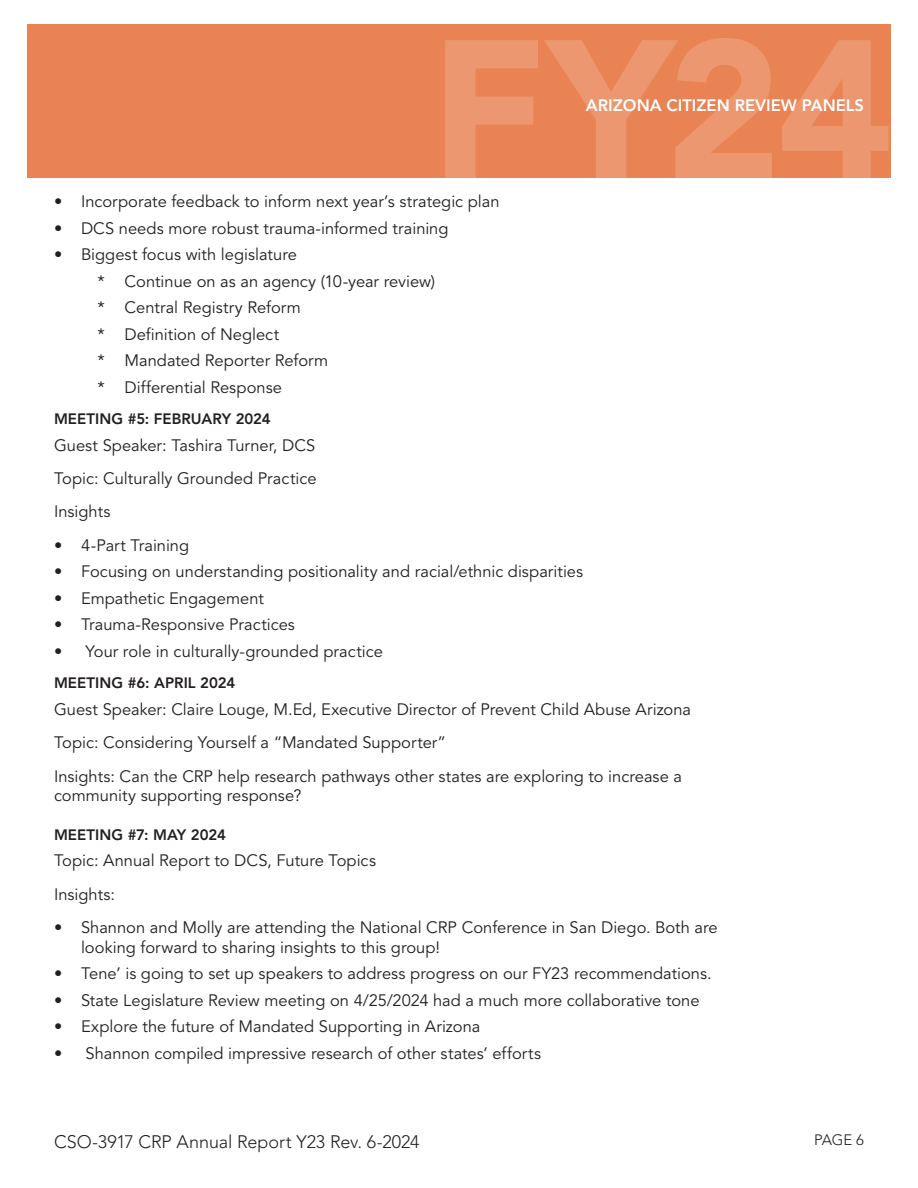
<style>
.page{position:relative;width:918px;height:1188px;background:#fff}
.page>*{position:absolute;margin:0;border:0;box-sizing:border-box;transform-origin:0 0}
.t1{font:900 195.45px "Avenir";color:#fff}
.t2{font:300 18px "Avenir";letter-spacing:-.005em;color:#231f20}
.body_copy{font:16.5px/19.8px "Avenir";color:#231f20}
.t3{font:800 16.5px "Avenir";color:#fff}
.Subhead{font:800 15px "Avenir";letter-spacing:.005em;color:#231f20}
.t4{font:300 15px "Avenir";color:#231f20}
</style>
<div class="page">
<div style="left:27px;top:24px;width:864px;height:154px;background:#e98353"></div>
<h1 class="t1" style="left:430px;top:-8px;width:465px">FY24</h1>
<p class="t3" style="left:586px;top:95px;width:280px">ARIZONA CITIZEN REVIEW PANELS</p>
<p class="body_copy" style="left:54px;top:192px;width:447px">• Incorporate feedback to inform next year’s strategic plan</p>
<p class="body_copy" style="left:54px;top:218px;width:396px">• DCS needs more robust trauma-informed training</p>
<p class="body_copy" style="left:54px;top:245px;width:244px">• Biggest focus with legislature</p>
<p class="body_copy" style="left:98px;top:272px;width:339px">* Continue on as an agency (10-year review)</p>
<p class="body_copy" style="left:98px;top:298px;width:205px">* Central Registry Reform</p>
<p class="body_copy" style="left:98px;top:325px;width:183px">* Definition of Neglect</p>
<p class="body_copy" style="left:98px;top:351px;width:232px">* Mandated Reporter Reform</p>
<p class="body_copy" style="left:98px;top:378px;width:186px">* Differential Response</p>
<p class="Subhead" style="left:54px;top:410px;width:218px">MEETING #5: FEBRUARY 2024</p>
<p class="body_copy" style="left:54px;top:436px;width:263px">Guest Speaker: Tashira Turner, DCS</p>
<p class="body_copy" style="left:54px;top:469px;width:264px">Topic: Culturally Grounded Practice</p>
<p class="body_copy" style="left:54px;top:502px;width:58px">Insights</p>
<p class="body_copy" style="left:54px;top:536px;width:137px">• 4-Part Training</p>
<p class="body_copy" style="left:54px;top:562px;width:531px">• Focusing on understanding positionality and racial/ethnic disparities</p>
<p class="body_copy" style="left:54px;top:589px;width:211px">• Empathetic Engagement</p>
<p class="body_copy" style="left:54px;top:615px;width:242px">• Trauma-Responsive Practices</p>
<p class="body_copy" style="left:54px;top:642px;width:330px">• ○Your role in culturally-grounded practice</p>
<p class="Subhead" style="left:54px;top:674px;width:183px">MEETING #6: APRIL 2024</p>
<p class="body_copy" style="left:54px;top:700px;width:639px">Guest Speaker: Claire Louge, M.Ed, Executive Director of Prevent Child Abuse Arizona</p>
<p class="body_copy" style="left:54px;top:733px;width:394px">Topic: Considering Yourself a “Mandated Supporter”</p>
<p class="body_copy" style="left:54px;top:767px;width:630px">Insights: Can the CRP help research pathways other states are exploring to increase a community supporting response?</p>
<p class="Subhead" style="left:54px;top:826px;width:174px">MEETING #7: MAY 2024</p>
<p class="body_copy" style="left:54px;top:851px;width:324px">Topic: Annual Report to DCS, Future Topics</p>
<p class="body_copy" style="left:54px;top:884px;width:63px">Insights:</p>
<p class="body_copy" style="left:81px;top:918px;width:638px;text-indent:-27px">• Shannon and Molly are attending the National CRP Conference in San Diego. Both are looking forward to sharing insights to this group!</p>
<p class="body_copy" style="left:54px;top:964px;width:659px">• Tene’ is going to set up speakers to address progress on our FY23 recommendations.</p>
<p class="body_copy" style="left:54px;top:991px;width:647px">• State Legislature Review meeting on 4/25/2024 had a much more collaborative tone</p>
<p class="body_copy" style="left:54px;top:1017px;width:428px">• Explore the future of Mandated Supporting in Arizona</p>
<p class="body_copy" style="left:54px;top:1044px;width:489px">• Shannon compiled impressive research of other states’ efforts</p>
<p class="t2" style="left:54px;top:1131px;width:367px">CSO-3917 CRP Annual Report Y23 Rev. 6-2024</p>
<p class="t4" style="left:814px;top:1131px;width:51px">PAGE 6</p>
</div>
